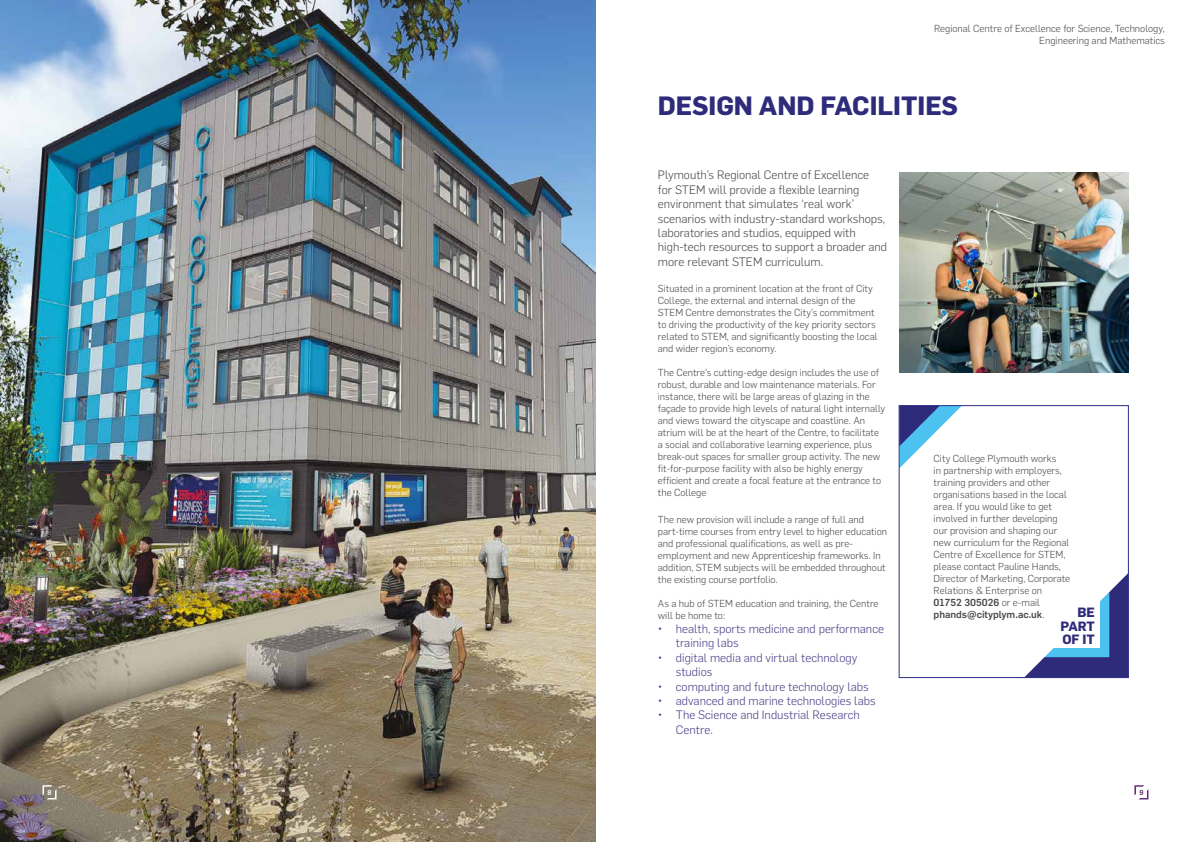
<style>
.page{position:relative;width:1191px;height:842px;background:#fff}
.page>*{position:absolute;margin:0;border:0;box-sizing:border-box;transform-origin:0 0}
.t1{font:700 26px "Flama";color:#2f2b7b}
.t2{font:700 13.2px/13.2px "Flama";color:#2f2b7b;text-align:justify}
.t3{font:300 12px/14.4px "Flama";color:#4a4a49}
.t4{font:300 12px/14.4px "Flama";color:#4b4089}
.t5{font:300 10px/12px "Flama";color:#4a4a49}
.t6{font:500 7.1px "Flama";color:#fff}
.t7{font:500 7.1px "Flama";color:#662777}
.s1{font-weight:500}
</style>
<div class="page">
<img style="left:899px;top:172px;width:229px;height:200px">
<img style="left:0;top:0;width:595px;height:842px">
<svg style="left:43px;top:785px;width:14px;height:14px"></svg>
<svg style="left:1134px;top:785px;width:14px;height:14px"></svg>
<svg style="left:901px;top:407px;width:60px;height:60px"></svg>
<svg style="left:1025px;top:575px;width:101px;height:101px"></svg>
<div style="left:899px;top:405px;width:229px;height:273px;border:1px solid #2c2d84"></div>
<p class="t5" style="left:934px;top:22px;width:232px;text-align:right">Regional Centre of Excellence for Science, Technology,<br>Engineering and Mathematics</p>
<h1 class="t1" style="left:658px;top:87px;width:302px">DESIGN AND FACILITIES</h1>
<p class="t3" style="left:658px;top:167px;width:231px">Plymouth’s Regional Centre of Excellence<br>for STEM will provide a flexible learning environment that simulates ‘real work’ scenarios with industry-standard workshops, laboratories and studios, equipped with high-tech resources to support a broader and more relevant STEM curriculum.</p>
<p class="t5" style="left:658px;top:282px;width:221px">Situated in a prominent location at the front of City College, the external and internal design of the STEM Centre demonstrates the City’s commitment to driving the productivity of the key priority sectors related to STEM, and significantly boosting the local and wider region’s economy.</p>
<p class="t5" style="left:658px;top:366px;width:229px">The Centre’s cutting-edge design includes the use of robust, durable and low maintenance materials. For instance, there will be large areas of glazing in the façade to provide high levels of natural light internally and views toward the cityscape and coastline. An atrium will be at the heart of the Centre, to facilitate a social and collaborative learning experience, plus break-out spaces for smaller group activity. The new fit-for-purpose facility with also be highly energy efficient and create a focal feature at the entrance to the College</p>
<p class="t5" style="left:658px;top:512px;width:231px">The new provision will include a range of full and part-time courses from entry level to higher education and professional qualifications, as well as pre&shy;employment and new Apprenticeship frameworks. In addition, STEM subjects will be embedded throughout the existing course portfolio.</p>
<p class="t5" style="left:658px;top:596px;width:222px">As a hub of STEM education and training, the Centre will be home to:</p>
<p class="t4" style="left:676px;top:621px;width:210px;text-indent:-18px">• health, sports medicine and performance training labs</p>
<p class="t4" style="left:676px;top:650px;width:183px;text-indent:-18px">• digital media and virtual technology studios</p>
<p class="t4" style="left:658px;top:678px;width:212px">• computing and future technology labs</p>
<p class="t4" style="left:658px;top:693px;width:219px">• advanced and marine technologies labs</p>
<p class="t4" style="left:676px;top:707px;width:186px;text-indent:-18px">• The Science and Industrial Research<br>Centre.</p>
<p class="t5" style="left:899px;top:181px;width:4px">.</p>
<p class="t5" style="left:933px;top:452px;width:138px">City College Plymouth works<br>in partnership with employers, training providers and other organisations based in the local area. If you would like to get involved in further developing our provision and shaping our new curriculum for the Regional<br>Centre of Excellence for STEM, please contact Pauline Hands,<br>Director of Marketing, Corporate<br>Relations &amp; Enterprise on<br><span class="s1">01752 305026</span> or e-mail <span class="s1">phands@cityplym.ac.uk</span>.</p>
<h2 class="t2" style="left:1060px;top:605px;width:36px;text-indent:17px">BE PART OF IT</h2>
<p class="t6" style="left:47px;top:787px;width:6px">8</p>
<p class="t7" style="left:1139px;top:787px;width:6px">9</p>
</div>
